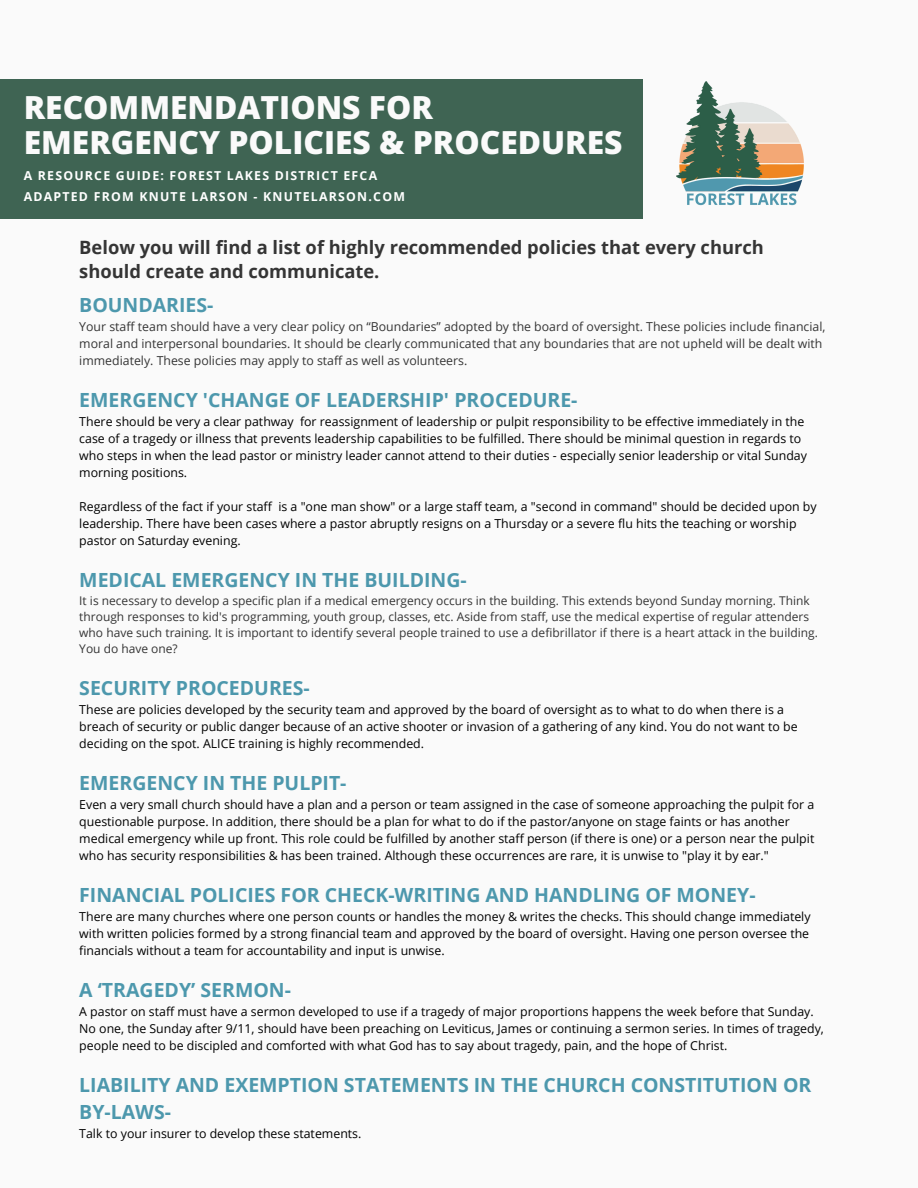
<style>
.page{position:relative;width:918px;height:1188px;background:#fafafa}
.page>*{position:absolute;margin:0;border:0;box-sizing:border-box;transform-origin:0 0}
.t1{font:800 31.8px/34.8px "Open Sans";color:#fafafa}
.t2{font:700 19.5px/27px "Open Sans";color:#4d98ad}
.t3{font:700 18.3px/24.8px "Open Sans";color:#353535}
.t4{font:12.3px/17px "Open Sans";color:#000}
.t5{font:12.3px/17px "Open Sans";color:#353535}
.t6{font:700 12.3px "Open Sans";letter-spacing:.1em;color:#fff}
.t7{font:12px/16px "Open Sans";color:#353535}
</style>
<div class="page">
<img style="left:676px;top:81px;width:128px;height:125px">
<div style="left:0;top:79px;width:643px;height:140px;background:#3f6453"></div>
<h1 class="t1" style="left:24px;top:90px;width:600px">RECOMMENDATIONS FOR<br>EMERGENCY POLICIES &amp; PROCEDURES</h1>
<p class="t6" style="left:24px;top:167px;width:355px">A RESOURCE GUIDE: FOREST LAKES DISTRICT EFCA</p>
<p class="t6" style="left:24px;top:188px;width:383px">ADAPTED FROM KNUTE LARSON - KNUTELARSON.COM</p>
<h3 class="t3" style="left:79px;top:234px;width:686px">Below you will find a list of highly recommended policies that every church should create and communicate.</h3>
<h2 class="t2" style="left:79px;top:291px;width:136px">BOUNDARIES-</h2>
<p class="t5" style="left:79px;top:318px;width:748px">Your staff team should have a very clear policy on “Boundaries” adopted by the board of oversight. These policies include financial, moral and interpersonal boundaries. It should be clearly communicated that any boundaries that are not upheld will be dealt with immediately. These policies may apply to staff as well as volunteers.</p>
<h2 class="t2" style="left:79px;top:386px;width:500px">EMERGENCY 'CHANGE OF LEADERSHIP' PROCEDURE-</h2>
<p class="t4" style="left:79px;top:413px;width:729px">There should be very a clear pathway for reassignment of leadership or pulpit responsibility to be effective immediately in the case of a tragedy or illness that prevents leadership capabilities to be fulfilled. There should be minimal question in regards to who steps in when the lead pastor or ministry leader cannot attend to their duties - especially senior leadership or vital Sunday morning positions.</p>
<p class="t4" style="left:79px;top:498px;width:739px">Regardless of the fact if your staff is a "one man show" or a large staff team, a "second in command" should be decided upon by leadership. There have been cases where a pastor abruptly resigns on a Thursday or a severe flu hits the teaching or worship pastor on Saturday evening.</p>
<h2 class="t2" style="left:79px;top:566px;width:389px">MEDICAL EMERGENCY IN THE BUILDING-</h2>
<p class="t7" style="left:79px;top:593px;width:740px">It is necessary to develop a specific plan if a medical emergency occurs in the building. This extends beyond Sunday morning. Think through responses to kid's programming, youth group, classes, etc. Aside from staff, use the medical expertise of regular attenders who have such training. It is important to identify several people trained to use a defibrillator if there is a heart attack in the building.<br>You do have one?</p>
<h2 class="t2" style="left:79px;top:674px;width:232px">SECURITY PROCEDURES-</h2>
<p class="t4" style="left:79px;top:701px;width:720px">These are policies developed by the security team and approved by the board of oversight as to what to do when there is a breach of security or public danger because of an active shooter or invasion of a gathering of any kind. You do not want to be deciding on the spot. ALICE training is highly recommended.</p>
<h2 class="t2" style="left:79px;top:769px;width:269px">EMERGENCY IN THE PULPIT-</h2>
<p class="t4" style="left:79px;top:796px;width:737px">Even a very small church should have a plan and a person or team assigned in the case of someone approaching the pulpit for a questionable purpose. In addition, there should be a plan for what to do if the pastor/anyone on stage faints or has another medical emergency while up front. This role could be fulfilled by another staff person (if there is one) or a person near the pulpit who has security responsibilities &amp; has been trained. Although these occurrences are rare, it is unwise to "play it by ear."</p>
<h2 class="t2" style="left:79px;top:881px;width:678px">FINANCIAL POLICIES FOR CHECK-WRITING AND HANDLING OF MONEY-</h2>
<p class="t4" style="left:79px;top:908px;width:733px;text-align:justify">There are many churches where one person counts or handles the money &amp; writes the checks. This should change immediately with written policies formed by a strong financial team and approved by the board of oversight. Having one person oversee the financials without a team for accountability and input is unwise.</p>
<h2 class="t2" style="left:79px;top:976px;width:213px">A ‘TRAGEDY’ SERMON-</h2>
<p class="t4" style="left:79px;top:1003px;width:746px">A pastor on staff must have a sermon developed to use if a tragedy of major proportions happens the week before that Sunday.<br>No one, the Sunday after 9/11, should have been preaching on Leviticus, James or continuing a sermon series. In times of tragedy, people need to be discipled and comforted with what God has to say about tragedy, pain, and the hope of Christ.</p>
<h2 class="t2" style="left:79px;top:1071px;width:734px">LIABILITY AND EXEMPTION STATEMENTS IN THE CHURCH CONSTITUTION OR<br>BY-LAWS-</h2>
<p class="t4" style="left:79px;top:1125px;width:284px">Talk to your insurer to develop these statements.</p>
</div>
